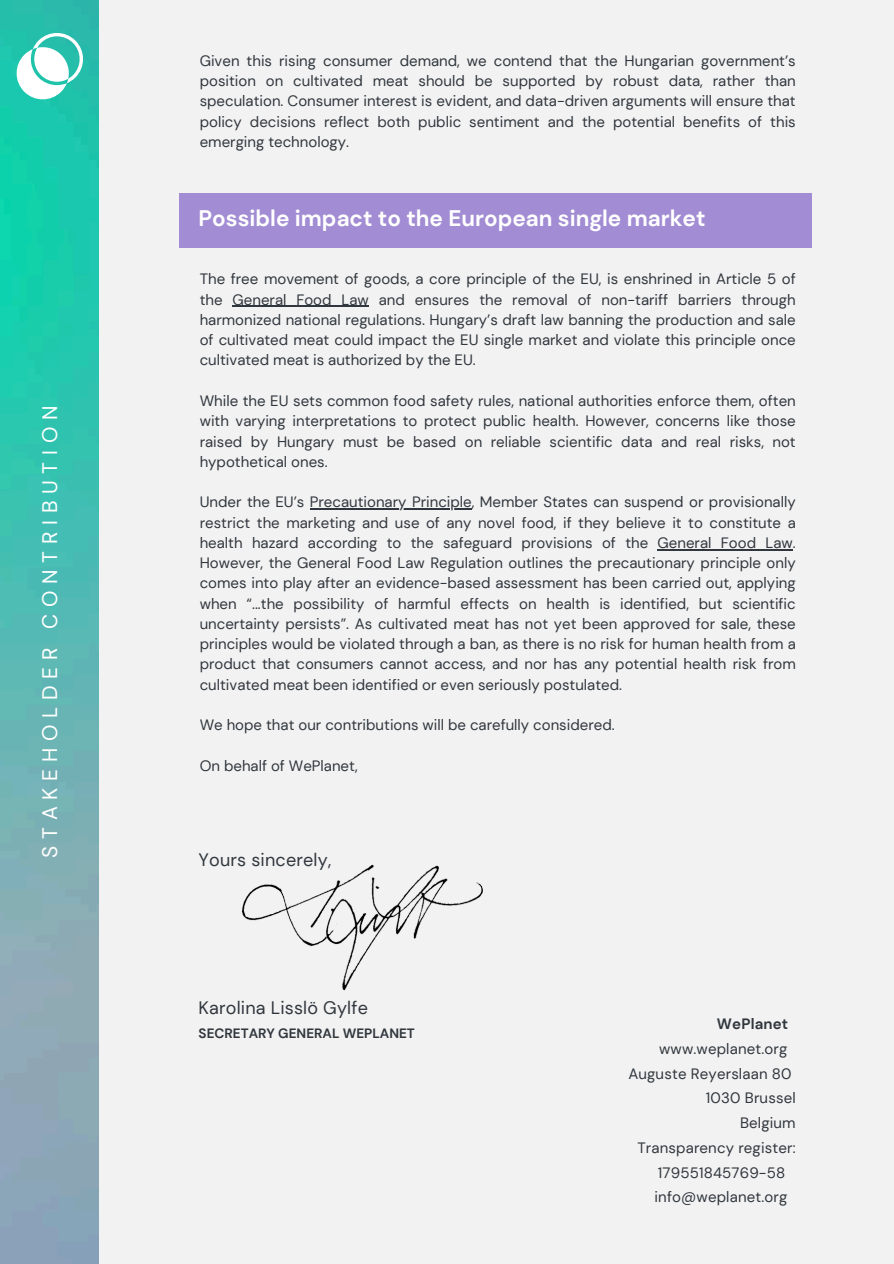
<style>
.page{position:relative;width:894px;height:1264px;background:#fff}
.page>*{position:absolute;margin:0;border:0;box-sizing:border-box;transform-origin:0 0}
.t1{font:700 22.5px "DM Sans";color:#fff}
.t2{font:21px "DM Sans";letter-spacing:.32em;color:#fff}
.t3{font:18px "DM Sans";letter-spacing:.01em;color:#31373e}
.t4{font:15px/20.2px "DM Sans";color:#31373e;text-align:justify}
.t5{font:700 15px "DM Sans";letter-spacing:.01em;color:#31373e}
.t6{font:700 13.5px "DM Sans";color:#31373e}
</style>
<div class="page">
<div style="left:0;top:0;width:893px;height:1263px;background:#f2f2f2"></div>
<img style="left:0;top:0;width:98px;height:1263px">
<svg style="left:17px;top:33px;width:66px;height:66px"></svg>
<hr style="left:232px;top:306px;width:137px;height:1px;background:#31373e">
<hr style="left:310px;top:508px;width:161px;height:1px;background:#31373e">
<hr style="left:657px;top:549px;width:135px;height:1px;background:#31373e">
<img style="left:242px;top:864px;width:241px;height:126px">
<div style="left:179px;top:193px;width:632px;height:54px;background:#a28cd3"></div>
<p class="t2" style="left:36px;top:857px;width:453px;rotate:-90deg">STAKEHOLDER CONTRIBUTION</p>
<p class="t4" style="left:200px;top:50px;width:597px">Given this rising consumer demand, we contend that the Hungarian government’s position on cultivated meat should be supported by robust data, rather than speculation. Consumer interest is evident, and data-driven arguments will ensure that policy decisions reflect both public sentiment and the potential benefits of this emerging technology.</p>
<p class="t1" style="left:198px;top:204px;width:508px">Possible impact to the European single market</p>
<h1 class="t4" style="left:200px;top:269px;width:597px">The free movement of goods, a core principle of the EU, is enshrined in Article 5 of the General Food Law and ensures the removal of non-tariff barriers through harmonized national regulations. Hungary’s draft law banning the production and sale of cultivated meat could impact the EU single market and violate this principle once cultivated meat is authorized by the EU.</h1>
<p class="t4" style="left:200px;top:391px;width:597px">While the EU sets common food safety rules, national authorities enforce them, often with varying interpretations to protect public health. However, concerns like those raised by Hungary must be based on reliable scientific data and real risks, not hypothetical ones.</p>
<p class="t4" style="left:200px;top:492px;width:597px">Under the EU’s Precautionary Principle, Member States can suspend or provisionally</p>
<p class="t4" style="left:200px;top:512px;width:597px">restrict the marketing and use of any novel food, if they believe it to constitute a health hazard according to the safeguard provisions of the General Food Law.<br>However, the General Food Law Regulation outlines the precautionary principle only comes into play after an evidence-based assessment has been carried out, applying when “...the possibility of harmful effects on health is identified, but scientific uncertainty persists”. As cultivated meat has not yet been approved for sale, these principles would be violated through a ban, as there is no risk for human health from a product that consumers cannot access, and nor has any potential health risk from cultivated meat been identified or even seriously postulated.</p>
<p class="t4" style="left:200px;top:715px;width:416px">We hope that our contributions will be carefully considered.</p>
<p class="t4" style="left:200px;top:755px;width:159px">On behalf of WePlanet,</p>
<p class="t3" style="left:198px;top:848px;width:134px">Yours sincerely,</p>
<p class="t3" style="left:198px;top:996px;width:171px">Karolina Lisslö Gylfe</p>
<p class="t6" style="left:198px;top:1024px;width:218px">SECRETARY GENERAL WEPLANET</p>
<p class="t5" style="left:716px;top:1014px;width:73px">WePlanet</p>
<p class="t4" style="left:659px;top:1038px;width:130px">www.weplanet.org</p>
<h3 class="t4" style="left:628px;top:1063px;width:165px">Auguste Reyerslaan 80</h3>
<p class="t4" style="left:705px;top:1088px;width:91px">1030 Brussel</p>
<h3 class="t4" style="left:739px;top:1112px;width:57px">Belgium</h3>
<p class="t4" style="left:657px;top:1135px;width:139px;line-height:24.8px;text-indent:-21px">Transparency register:<br>179551845769-58</p>
<p class="t4" style="left:654px;top:1187px;width:134px">info@weplanet.org</p>
</div>
